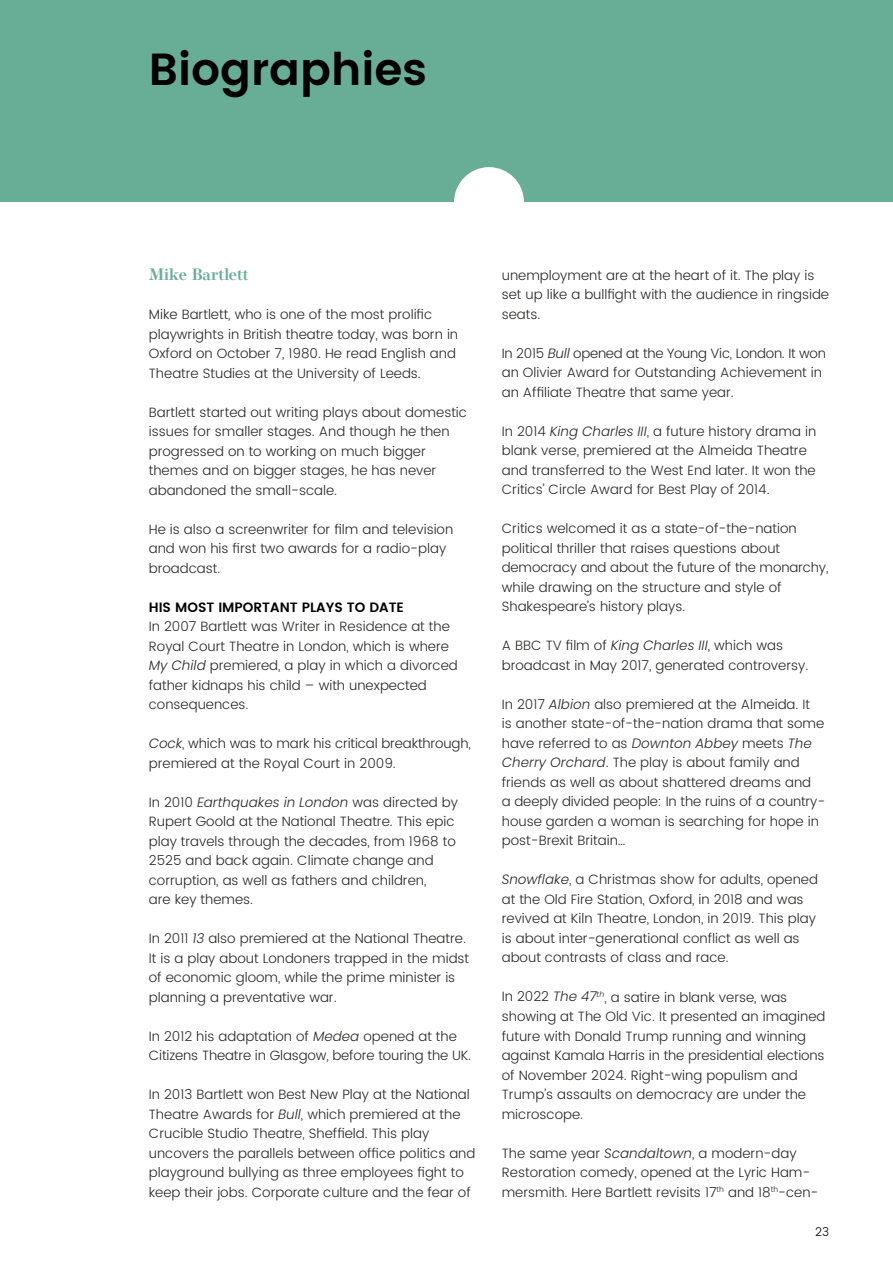
<style>
.page{position:relative;width:893px;height:1263px;background:#fff}
.page>*{position:absolute;margin:0;border:0;box-sizing:border-box;transform-origin:0 0}
.t1{font:600 45px "Poppins";color:#000}
.t2{font:600 16.5px "Operetta 8";color:#68ae96}
.t3{font:300 13.5px/19.5px "Poppins";color:#282827}
.t4{font:600 13.5px "Poppins";color:#000}
.t5{font:300 12px "Poppins";color:#000}
.s1{font-style:italic}
</style>
<div class="page">
<div style="left:0;top:0;width:893px;height:202px;background:#68ae96"></div>
<div style="left:454px;top:167px;width:70px;height:70px;background:#fff;border-radius:50%"></div>
<h1 class="t1" style="left:149px;top:36px;width:280px">Biographies</h1>
<p class="t2" style="left:149px;top:265px;width:101px">Mike Bartlett</p>
<p class="t3" style="left:149px;top:305px;width:311px">Mike Bartlett, who is one of the most prolific playwrights in British theatre today, was born in Oxford on October 7, 1980. He read English and Theatre Studies at the University of Leeds.</p>
<p class="t3" style="left:149px;top:403px;width:320px">Bartlett started out writing plays about domestic issues for smaller stages. And though he then progressed on to working on much bigger themes and on bigger stages, he has never abandoned the small-scale.</p>
<p class="t3" style="left:149px;top:520px;width:306px">He is also a screenwriter for film and television and won his first two awards for a radio-play broadcast.</p>
<p class="t4" style="left:149px;top:597px;width:257px">HIS MOST IMPORTANT PLAYS TO DATE</p>
<p class="t3" style="left:149px;top:617px;width:310px">In 2007 Bartlett was Writer in Residence at the Royal Court Theatre in London, which is where <span class="s1">My Child</span> premiered, a play in which a divorced father kidnaps his child – with unexpected consequences.</p>
<p class="t3" style="left:149px;top:734px;width:323px"><span class="s1">Cock</span>, which was to mark his critical breakthrough, premiered at the Royal Court in 2009.</p>
<p class="t3" style="left:149px;top:792px;width:311px">In 2010 <span class="s1">Earthquakes in London</span> was directed by Rupert Goold at the National Theatre. This epic play travels through the decades, from 1968 to 2525 and back again. Climate change and corruption, as well as fathers and children,<br>are key themes.</p>
<p class="t3" style="left:149px;top:929px;width:322px">In 2011 <span class="s1">13</span> also premiered at the National Theatre.<br>It is a play about Londoners trapped in the midst of economic gloom, while the prime minister is planning a preventative war.</p>
<p class="t3" style="left:149px;top:1026px;width:324px">In 2012 his adaptation of <span class="s1">Medea</span> opened at the<br>Citizens Theatre in Glasgow, before touring the UK.</p>
<p class="t3" style="left:149px;top:1085px;width:328px">In 2013 Bartlett won Best New Play at the National Theatre Awards for <span class="s1">Bull</span>, which premiered at the Crucible Studio Theatre, Sheffield. This play uncovers the parallels between office politics and playground bullying as three employees fight to keep their jobs. Corporate culture and the fear of</p>
<p class="t3" style="left:502px;top:266px;width:329px">unemployment are at the heart of it. The play is set up like a bullfight with the audience in ringside seats.</p>
<p class="t3" style="left:502px;top:344px;width:326px">In 2015 <span class="s1">Bull</span> opened at the Young Vic, London. It won an Olivier Award for Outstanding Achievement in an Affiliate Theatre that same year.</p>
<p class="t3" style="left:502px;top:422px;width:316px">In 2014 <span class="s1">King Charles III</span>, a future history drama in blank verse, premiered at the Almeida Theatre and transferred to the West End later. It won the Critics’ Circle Award for Best Play of 2014.</p>
<p class="t3" style="left:502px;top:519px;width:328px">Critics welcomed it as a state-of-the-nation political thriller that raises questions about democracy and about the future of the monarchy, while drawing on the structure and style of Shakespeare’s history plays.</p>
<p class="t3" style="left:502px;top:636px;width:308px">A BBC TV film of <span class="s1">King Charles III</span>, which was broadcast in May 2017, generated controversy.</p>
<p class="t3" style="left:502px;top:695px;width:325px">In 2017 <span class="s1">Albion</span> also premiered at the Almeida. It<br>is another state-of-the-nation drama that some have referred to as <span class="s1">Downton Abbey</span> meets <span class="s1">The Cherry Orchard</span>. The play is about family and friends as well as about shattered dreams and<br>a deeply divided people: In the ruins of a country&shy;house garden a woman is searching for hope in post-Brexit Britain…</p>
<p class="t3" style="left:502px;top:870px;width:318px"><span class="s1">Snowflake</span>, a Christmas show for adults, opened at the Old Fire Station, Oxford, in 2018 and was revived at Kiln Theatre, London, in 2019. This play is about inter-generational conflict as well as about contrasts of class and race.</p>
<p class="t3" style="left:502px;top:988px;width:325px">In 2022 <span class="s1">The 47</span><sup>th</sup>, a satire in blank verse, was showing at The Old Vic. It presented an imagined future with Donald Trump running and winning against Kamala Harris in the presidential elections of November 2024. Right-wing populism and Trump’s assaults on democracy are under the microscope.</p>
<p class="t3" style="left:502px;top:1144px;width:318px">The same year <span class="s1">Scandaltown</span>, a modern-day<br>Restoration comedy, opened at the Lyric Ham&shy;mersmith. Here Bartlett revisits 17<sup>th</sup> and 18<sup>th</sup>-cen-</p>
<p class="t5" style="left:815px;top:1223px;width:15px">23</p>
</div>
